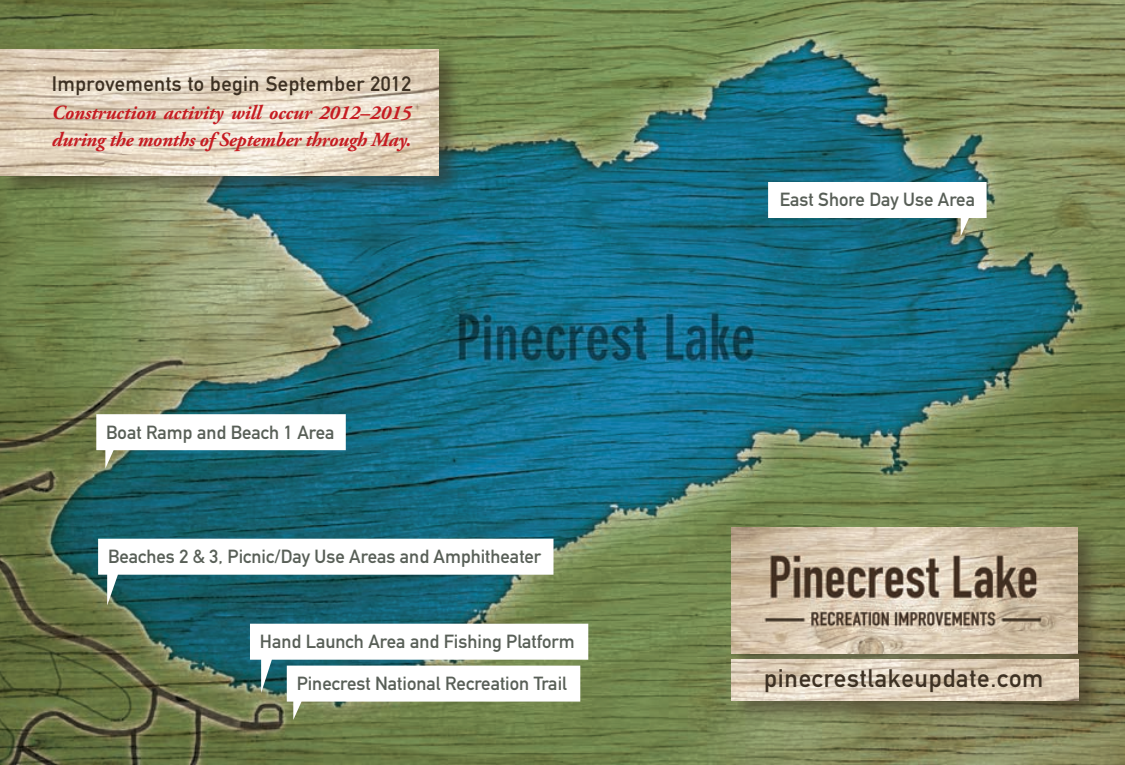
<style>
.page{position:relative;width:1125px;height:765px;background:#fff}
.page>*{position:absolute;margin:0;border:0;box-sizing:border-box;transform-origin:0 0}
.t1{font:25px "DIN Mittelschrift";letter-spacing:.03em;color:#3d3123}
.t2{font:20.5px "DIN Mittelschrift";letter-spacing:.02em;color:#3d3123}
.t3{font:italic 700 20px/27.5px "Adobe Garamond Pro";letter-spacing:-.01em;color:#c61c22}
.t4{font:18.75px "DIN Mittelschrift";color:#585f57}
</style>
<div class="page">
<img style="left:0;top:0;width:1125px;height:765px">
<svg style="left:96px;top:414px;width:250px;height:55px"></svg>
<svg style="left:98px;top:539px;width:455px;height:67px"></svg>
<svg style="left:250px;top:624px;width:338px;height:96px"></svg>
<svg style="left:768px;top:182px;width:219px;height:54px"></svg>
<div style="left:0;top:45px;width:464px;height:154px;background:#3d3123;opacity:.55"></div>
<img style="left:0;top:49px;width:439px;height:127px">
<div style="left:729px;top:524px;width:374px;height:153px;background:#3d3123;opacity:.55"></div>
<img style="left:731px;top:528px;width:347px;height:126px">
<div style="left:729px;top:656px;width:374px;height:68px;background:#3d3123;opacity:.55"></div>
<img style="left:731px;top:660px;width:347px;height:41px">
<p class="t2" style="left:52px;top:72px;width:361px">Improvements to begin September 2012</p>
<p class="t3" style="left:52px;top:99px;width:361px">Construction activity will occur 2012–2015 during the months of September through May.</p>
<p class="t4" style="left:106px;top:421px;width:230px">Boat Ramp and Beach 1 Area</p>
<p class="t4" style="left:108px;top:546px;width:435px">Beaches 2 &amp; 3, Picnic/Day Use Areas and Amphitheater</p>
<p class="t4" style="left:260px;top:631px;width:316px">Hand Launch Area and Fishing Platform</p>
<p class="t4" style="left:297px;top:672px;width:272px">Pinecrest National Recreation Trail</p>
<p class="t4" style="left:780px;top:189px;width:197px">East Shore Day Use Area</p>
<h1 class="t1" style="left:764px;top:663px;width:281px">pinecrestlakeupdate.com</h1>
</div>
